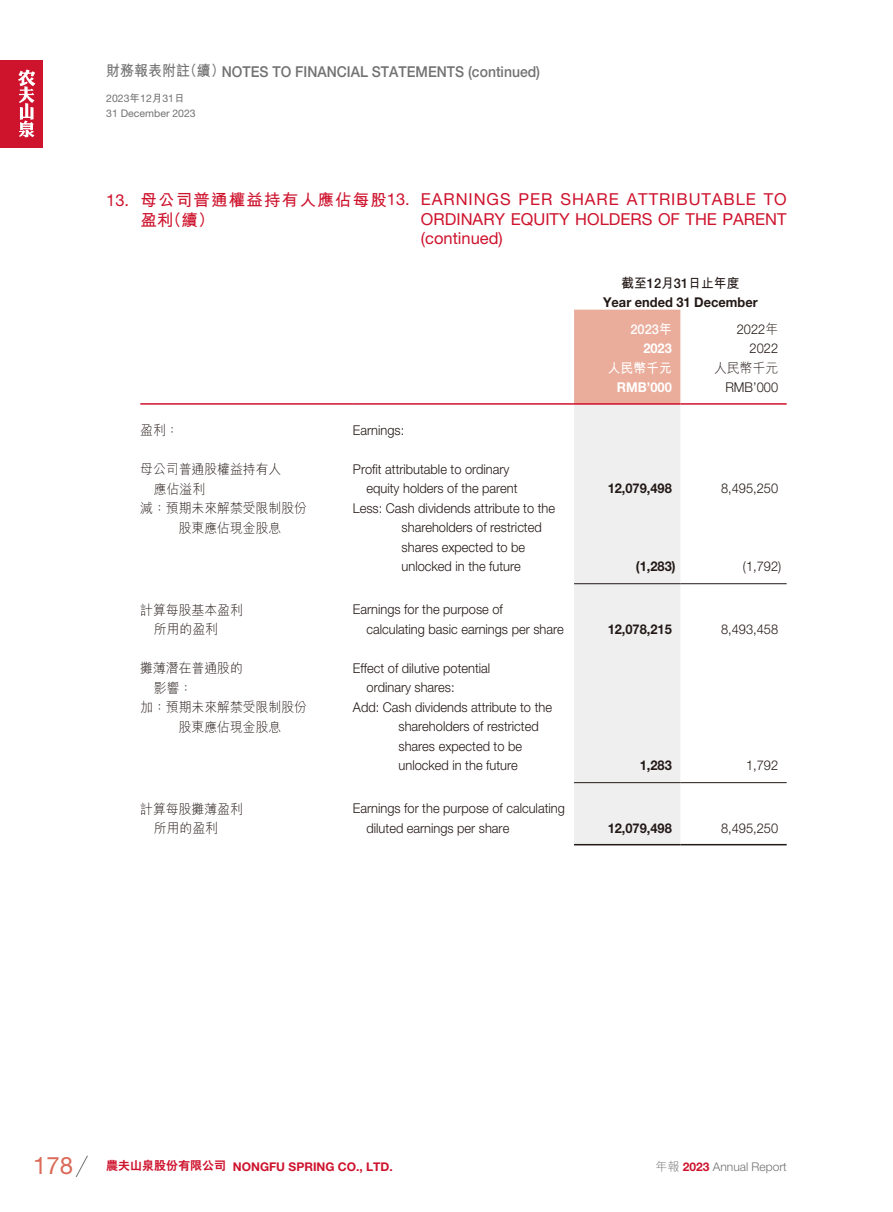
<style>
.page{position:relative;width:893px;height:1212px;background:#fff}
.page>*{position:absolute;margin:0;border:0;box-sizing:border-box;transform-origin:0 0}
.t1{font:24px "Helvetica Neue LT Std";color:#db6b59}
.t2{font:16.5px/19.5px "Helvetica Neue LT Std";color:#ce132d;text-align:justify}
.t3{font:700 16.5px "M Hei HK";color:#ce132d}
.t4{font:500 15px "Helvetica Neue LT Std";color:#727272;scale:.93 1}
.t5{font:300 13.5px/19.5px "Helvetica Neue LT Std";color:#231916;scale:.95 1}
.t6{font:300 13.5px/19.5px "M Hei HK";color:#231916;scale:.95 1}
.t7{font:700 13.5px/26.4px "Helvetica Neue LT Std";color:#231916;scale:.95 1}
.t8{font:700 13.5px "M Hei HK";color:#231916;scale:.95 1}
.t9{font:700 13.5px "Helvetica Neue LT Std";color:#fff;scale:.95 1}
.t10{font:700 13.5px "M Hei HK";color:#fff;scale:.95 1}
.t11{font:700 12px "Helvetica Neue LT Std";color:#ce132d}
.t12{font:300 12px "Helvetica Neue LT Std";color:#727272}
.t13{font:10.5px/14.4px "Helvetica Neue LT Std";color:#727272}
.s1{font-family:"M Hei HK";font-weight:700}
.s2{font-family:"Helvetica Neue LT Std";font-weight:500}
.s3{font-weight:500;color:#fff}
.s4{font-family:"M Hei HK";color:#fff}
.s5{font-family:"M Hei HK"}
.s6{font-family:"C Hei 2 HK";font-weight:800}
.s7{font-weight:700;color:#ce132d}
</style>
<div class="page">
<svg style="left:75px;top:1155px;width:13px;height:22px"></svg>
<div style="left:0;top:60px;width:43px;height:87px;background:#ce132d"></div>
<svg style="left:18px;top:69px;width:17px;height:68px"></svg>
<div style="left:574px;top:310px;width:106px;height:93px;background:#ebad9b"></div>
<div style="left:574px;top:405px;width:106px;height:439px;background:#efeff0"></div>
<hr style="left:140px;top:403px;width:213px;height:2px;background:#ce132d">
<hr style="left:353px;top:403px;width:221px;height:2px;background:#ce132d">
<hr style="left:574px;top:403px;width:106px;height:2px;background:#ce132d">
<hr style="left:680px;top:403px;width:107px;height:2px;background:#ce132d">
<hr style="left:574px;top:583px;width:106px;height:1px;background:#231916">
<hr style="left:680px;top:583px;width:107px;height:1px;background:#231916">
<hr style="left:574px;top:782px;width:106px;height:1px;background:#231916">
<hr style="left:680px;top:782px;width:107px;height:1px;background:#231916">
<hr style="left:574px;top:844px;width:106px;height:1px;background:#231916">
<hr style="left:680px;top:844px;width:107px;height:1px;background:#231916">
<p class="t4" style="left:106px;top:63px;width:468px"><span class="s1">財務報表附註（續）</span>NOTES TO FINANCIAL STATEMENTS (continued)</p>
<p class="t13" style="left:106px;top:91px;width:91px">2023<span class="s1">年</span>12<span class="s1">月</span>31<span class="s1">日<br></span>31 December 2023</p>
<p class="t2" style="left:421px;top:189px;width:367px;text-indent:-315px">13. <span class="s1">母公司普通權益持有人應佔每股</span>13. EARNINGS PER SHARE ATTRIBUTABLE TO ORDINARY EQUITY HOLDERS OF THE PARENT (continued)</p>
<p class="t8" style="left:621px;top:274px;width:126px">截至<span class="s2">12</span>月<span class="s2">31</span>日止年度</p>
<p class="t7" style="left:630px;top:289px;width:135px;text-indent:-27px">Year ended 31 December<br><span class="s3">2023</span><span class="s4">年</span></p>
<p class="t3" style="left:140px;top:208px;width:76px">盈利（續）</p>
<p class="t5" style="left:737px;top:319px;width:45px">2022<span class="s5">年</span></p>
<p class="t6" style="left:140px;top:420px;width:42px">盈利：</p>
<p class="t5" style="left:353px;top:420px;width:56px">Earnings:</p>
<p class="t6" style="left:154px;top:459px;width:136px;text-indent:-14px">母公司普通股權益持有人應佔溢利</p>
<p class="t5" style="left:367px;top:459px;width:161px;text-indent:-14px">Profit attributable to ordinary equity holders of the parent</p>
<p class="t6" style="left:179px;top:498px;width:136px;text-indent:-38px">減：預期未來解禁受限制股份股東應佔現金股息</p>
<p class="t5" style="left:402px;top:498px;width:163px;text-indent:-49px">Less: Cash dividends attribute to the shareholders of restricted shares expected to be unlocked in the future</p>
<p class="t6" style="left:154px;top:599px;width:95px;text-indent:-14px">計算每股基本盈利所用的盈利</p>
<p class="t5" style="left:367px;top:599px;width:209px;text-indent:-14px">Earnings for the purpose of calculating basic earnings per share</p>
<p class="t6" style="left:154px;top:658px;width:95px;text-indent:-14px">攤薄潛在普通股的影響：</p>
<p class="t5" style="left:367px;top:658px;width:132px;text-indent:-14px">Effect of dilutive potential ordinary shares:</p>
<p class="t6" style="left:179px;top:697px;width:136px;text-indent:-38px">加：預期未來解禁受限制股份股東應佔現金股息</p>
<p class="t5" style="left:399px;top:697px;width:163px;text-indent:-46px">Add: Cash dividends attribute to the shareholders of restricted shares expected to be unlocked in the future</p>
<p class="t6" style="left:154px;top:798px;width:95px;text-indent:-14px">計算每股攤薄盈利所用的盈利</p>
<p class="t5" style="left:367px;top:798px;width:210px;text-indent:-14px">Earnings for the purpose of calculating diluted earnings per share</p>
<p class="t9" style="left:643px;top:340px;width:32px">2023</p>
<p class="t5" style="left:750px;top:338px;width:32px">2022</p>
<p class="t10" style="left:608px;top:358px;width:69px">人民幣千元</p>
<p class="t6" style="left:714px;top:358px;width:69px">人民幣千元</p>
<p class="t9" style="left:617px;top:378px;width:59px">RMB’000</p>
<p class="t5" style="left:725px;top:377px;width:57px">RMB’000</p>
<p class="t7" style="left:608px;top:475px;width:69px">12,079,498</p>
<p class="t5" style="left:721px;top:478px;width:62px">8,495,250</p>
<p class="t7" style="left:636px;top:553px;width:43px">(1,283)</p>
<p class="t5" style="left:743px;top:556px;width:42px">(1,792)</p>
<p class="t7" style="left:608px;top:615px;width:69px">12,078,215</p>
<p class="t5" style="left:721px;top:619px;width:62px">8,493,458</p>
<p class="t7" style="left:640px;top:752px;width:35px">1,283</p>
<p class="t5" style="left:746px;top:755px;width:35px">1,792</p>
<p class="t7" style="left:608px;top:814px;width:69px">12,079,498</p>
<p class="t5" style="left:721px;top:818px;width:62px">8,495,250</p>
<h1 class="t1" style="left:33px;top:1151px;width:42px">178</h1>
<p class="t11" style="left:106px;top:1159px;width:288px"><span class="s6">農夫山泉股份有限公司</span> NONGFU SPRING CO., LTD.</p>
<p class="t12" style="left:655px;top:1159px;width:133px"><span class="s5">年報</span> <span class="s7">2023</span> Annual Report</p>
</div>
